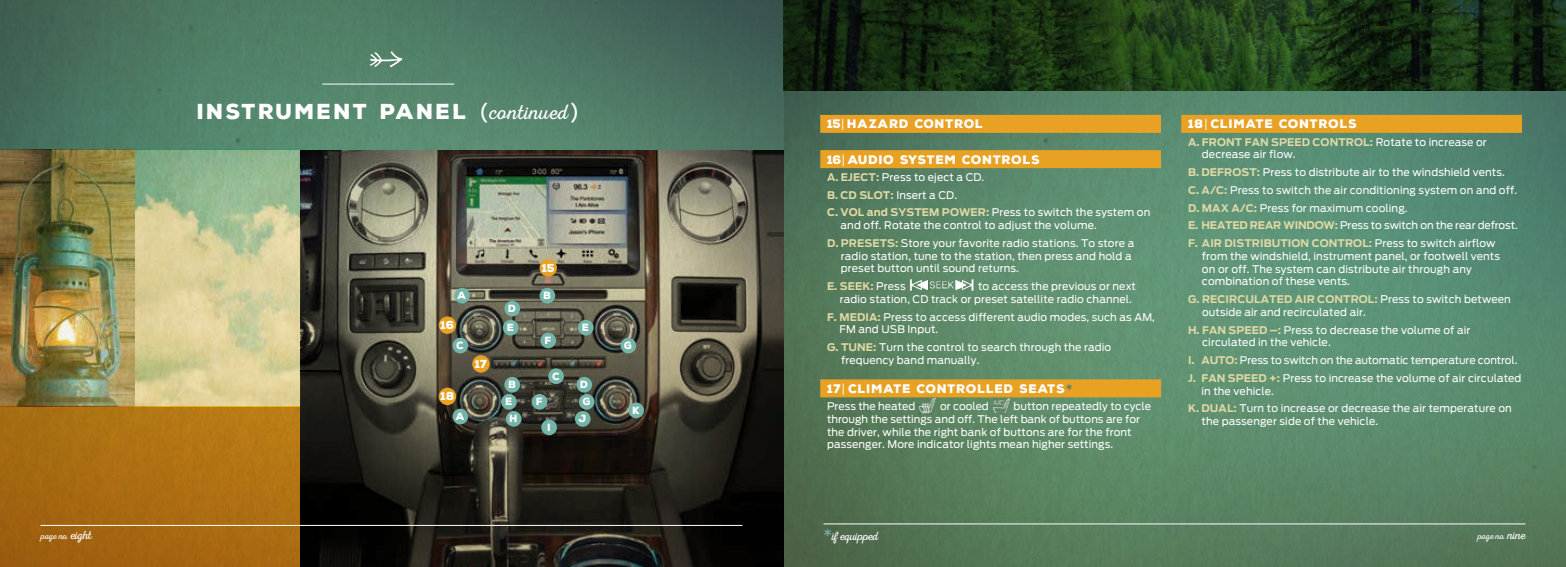
<style>
.page{position:relative;width:1566px;height:567px;background:#fff}
.page>*{position:absolute;margin:0;border:0;box-sizing:border-box;transform-origin:0 0}
.t1{font:900 21px "Nexa Rust Sans";letter-spacing:.1em;color:#fff}
.t2{font:900 12px "Nexa Rust Sans";letter-spacing:.06em;color:#fff}
.t3{font:12px "Nexa Rust Script L 00";letter-spacing:-.02em;color:#fff}
.t4{font:900 11.25px "Nexa Rust Sans";letter-spacing:-.01em;color:#fff}
.t5{font:10.5px/12.8px "Ford Antenna";letter-spacing:.01em;color:#fff}
.t6{font:10.5px/17.7px "Ford Antenna";letter-spacing:-.01em;color:#fff}
.t7{font:700 10.5px "Ford Antenna";color:#e0d9a5}
.t8{font:900 10.2px/19px "Nexa Rust Sans";color:#fff}
.t9{font:9px "Nexa Rust Script L 00";color:#fff}
.s1{font-family:"Ford Antenna";font-weight:400}
.s2{font-family:"Nexa Rust Script L 00";font-weight:400}
.s3{font-family:"Ford Antenna";font-weight:300}
.s4{font-weight:700;color:#e0d9a5}
.s5{font-weight:400;color:#fff}
.s6{font-family:"Ford Antenna";font-weight:400;color:#4c7b74}
.s7{font-size:12px}
.s8{font-family:"Ford Antenna";font-size:15px;color:#74b4a9}
</style>
<div class="page">
<img style="left:784px;top:90px;width:782px;height:477px">
<img style="left:0;top:0;width:784px;height:567px">
<div style="left:820px;top:115px;width:341px;height:18px;background:#e8a123"></div>
<div style="left:820px;top:150px;width:341px;height:18px;background:#e8a123"></div>
<div style="left:820px;top:379px;width:341px;height:18px;background:#e8a123"></div>
<img style="left:908px;top:278px;width:67px;height:13px">
<img style="left:918px;top:395px;width:20px;height:19px">
<img style="left:991px;top:397px;width:20px;height:18px">
<div style="left:1181px;top:115px;width:341px;height:18px;background:#e8a123"></div>
<hr style="left:322px;top:84px;width:132px;height:1px;background:#fff">
<img style="left:0;top:150px;width:300px;height:257px">
<div style="left:540px;top:259px;width:17px;height:18px;background:#e8a123;border-radius:50%"></div>
<div style="left:439px;top:316px;width:17px;height:18px;background:#e8a123;border-radius:50%"></div>
<div style="left:439px;top:388px;width:17px;height:17px;background:#e8a123;border-radius:50%"></div>
<div style="left:472px;top:355px;width:18px;height:18px;background:#e8a123;border-radius:50%"></div>
<img style="left:784px;top:0;width:782px;height:90px">
<div style="left:454px;top:288px;width:16px;height:16px;background:#74b4a9;border-radius:50%"></div>
<div style="left:540px;top:288px;width:15px;height:16px;background:#74b4a9;border-radius:50%"></div>
<div style="left:453px;top:338px;width:15px;height:15px;background:#74b4a9;border-radius:50%"></div>
<div style="left:504px;top:301px;width:16px;height:15px;background:#74b4a9;border-radius:50%"></div>
<div style="left:503px;top:320px;width:16px;height:16px;background:#74b4a9;border-radius:50%"></div>
<div style="left:540px;top:333px;width:16px;height:15px;background:#74b4a9;border-radius:50%"></div>
<div style="left:578px;top:320px;width:16px;height:16px;background:#74b4a9;border-radius:50%"></div>
<div style="left:621px;top:338px;width:15px;height:15px;background:#74b4a9;border-radius:50%"></div>
<div style="left:453px;top:409px;width:15px;height:15px;background:#74b4a9;border-radius:50%"></div>
<div style="left:504px;top:377px;width:16px;height:16px;background:#74b4a9;border-radius:50%"></div>
<div style="left:548px;top:368px;width:16px;height:16px;background:#74b4a9;border-radius:50%"></div>
<div style="left:576px;top:377px;width:16px;height:16px;background:#74b4a9;border-radius:50%"></div>
<div style="left:501px;top:394px;width:16px;height:16px;background:#74b4a9;border-radius:50%"></div>
<div style="left:532px;top:394px;width:15px;height:16px;background:#74b4a9;border-radius:50%"></div>
<div style="left:579px;top:394px;width:16px;height:16px;background:#74b4a9;border-radius:50%"></div>
<div style="left:506px;top:411px;width:16px;height:16px;background:#74b4a9;border-radius:50%"></div>
<div style="left:541px;top:420px;width:16px;height:15px;background:#74b4a9;border-radius:50%"></div>
<div style="left:575px;top:411px;width:16px;height:16px;background:#74b4a9;border-radius:50%"></div>
<div style="left:628px;top:402px;width:16px;height:16px;background:#74b4a9;border-radius:50%"></div>
<hr style="left:40px;top:525px;width:702px;height:1px;background:#fff">
<hr style="left:824px;top:524px;width:702px;height:1px;background:#fff">
<svg style="left:369px;top:51px;width:33px;height:16px"></svg>
<h1 class="t1" style="left:197px;top:97px;width:384px">INSTRUMENT PANEL <span class="s1">(</span><span class="s2">continued</span><span class="s1">)</span></h1>
<p class="t4" style="left:542px;top:260px;width:15px">15</p>
<p class="t8" style="left:458px;top:286px;width:11px">A</p>
<p class="t8" style="left:544px;top:286px;width:9px">B</p>
<p class="t4" style="left:441px;top:317px;width:15px">16</p>
<p class="t8" style="left:457px;top:336px;width:9px">C</p>
<p class="t4" style="left:475px;top:356px;width:14px">17</p>
<p class="t8" style="left:507px;top:299px;width:11px">D<br>E</p>
<p class="t8" style="left:508px;top:375px;width:9px">B</p>
<p class="t8" style="left:545px;top:331px;width:8px">F</p>
<p class="t8" style="left:552px;top:367px;width:9px">C</p>
<p class="t8" style="left:582px;top:318px;width:9px">E</p>
<p class="t8" style="left:580px;top:375px;width:9px">D</p>
<p class="t4" style="left:441px;top:389px;width:15px">18</p>
<p class="t8" style="left:456px;top:407px;width:11px">A</p>
<p class="t8" style="left:505px;top:392px;width:9px">E</p>
<p class="t8" style="left:536px;top:392px;width:8px">F</p>
<p class="t8" style="left:583px;top:392px;width:10px">G</p>
<p class="t8" style="left:510px;top:409px;width:10px">H</p>
<p class="t8" style="left:547px;top:418px;width:5px">I</p>
<p class="t8" style="left:579px;top:409px;width:9px">J</p>
<p class="t8" style="left:624px;top:336px;width:10px">G</p>
<p class="t8" style="left:632px;top:401px;width:9px">K</p>
<p class="t2" style="left:827px;top:116px;width:158px">15<span class="s3">|</span> HAZARD CONTROL</p>
<p class="t2" style="left:827px;top:151px;width:215px">16<span class="s3">|</span> AUDIO SYSTEM CONTROLS</p>
<p class="t5" style="left:827px;top:167px;width:325px;line-height:17.7px"><span class="s4">A. EJECT:</span> Press to eject a CD.<br><span class="s4">B. CD SLOT:</span> Insert a CD.<br><span class="s4">C. VOL and SYSTEM POWER:</span> Press to switch the system on</p>
<p class="t5" style="left:827px;top:215px;width:309px;line-height:17.7px;text-indent:14px">and off. Rotate the control to adjust the volume.<br><span class="s4">D. PRESETS:</span> Store your favorite radio stations. To store a</p>
<p class="t5" style="left:841px;top:248px;width:292px">radio station, tune to the station, then press and hold a preset button until sound returns.</p>
<p class="t7" style="left:827px;top:277px;width:80px">E. SEEK: <span class="s5">Press</span></p>
<p class="t5" style="left:840px;top:279px;width:298px;text-indent:138px">to access the previous or next radio station, CD track or preset satellite radio channel.</p>
<p class="t5" style="left:840px;top:309px;width:317px;text-indent:-12px"><span class="s4">F. MEDIA:</span> Press to access different audio modes, such as AM,<br>FM and USB Input.</p>
<p class="t5" style="left:841px;top:340px;width:272px;text-indent:-14px"><span class="s4">G. TUNE:</span> Turn the control to search through the radio frequency band manually.</p>
<p class="t2" style="left:827px;top:380px;width:247px">17<span class="s3">|</span> CLIMATE CONTROLLED SEATS<span class="s6">*</span></p>
<p class="t5" style="left:827px;top:399px;width:90px">Press the heated</p>
<p class="t5" style="left:940px;top:399px;width:50px">or cooled</p>
<p class="t5" style="left:827px;top:399px;width:326px;text-indent:187px">button repeatedly to cycle through the settings and off. The left bank of buttons are for the driver, while the right bank of buttons are for the front passenger. More indicator lights mean higher settings.</p>
<p class="t2" style="left:1188px;top:116px;width:171px">18<span class="s3">|</span> CLIMATE CONTROLS</p>
<p class="t5" style="left:1202px;top:134px;width:286px;text-indent:-14px"><span class="s4">A. FRONT FAN SPEED CONTROL:</span> Rotate to increase or decrease air flow.</p>
<p class="t5" style="left:1188px;top:162px;width:331px;line-height:17.7px"><span class="s4">B. DEFROST:</span> Press to distribute air to the windshield vents.<br><span class="s4">C. A/C:</span> Press to switch the air conditioning system on and off.<br><span class="s4">D. MAX A/C:</span> Press for maximum cooling.<br><span class="s4">E. HEATED REAR WINDOW:</span> Press to switch on the rear defrost.<br><span class="s4">F. AIR DISTRIBUTION CONTROL:</span> Press to switch airflow</p>
<p class="t5" style="left:1202px;top:249px;width:300px">from the windshield, instrument panel, or footwell vents on or off. The system can distribute air through any combination of these vents.</p>
<p class="t5" style="left:1202px;top:292px;width:310px;text-indent:-14px"><span class="s4">G. RECIRCULATED AIR CONTROL:</span> Press to switch between outside air and recirculated air.</p>
<p class="t5" style="left:1202px;top:322px;width:270px;text-indent:-14px"><span class="s4">H. FAN SPEED –:</span> Press to decrease the volume of air circulated in the vehicle.</p>
<p class="t6" style="left:1188px;top:350px;width:335px"><span class="s4">I. AUTO:</span> Press to switch on the automatic temperature control.<br><span class="s4">J. FAN SPEED +:</span> Press to increase the volume of air circulated</p>
<p class="t5" style="left:1188px;top:381px;width:325px;line-height:17.7px;text-indent:13px">in the vehicle.<br><span class="s4">K. DUAL:</span> Turn to increase or decrease the air temperature on</p>
<p class="t5" style="left:1202px;top:414px;width:178px">the passenger side of the vehicle.</p>
<p class="t9" style="left:40px;top:531px;width:53px">page no. <span class="s7">eight</span></p>
<p class="t3" style="left:824px;top:529px;width:56px"><span class="s8">*</span>if equipped</p>
<p class="t9" style="left:1477px;top:531px;width:50px">page no. <span class="s7">nine</span></p>
</div>
